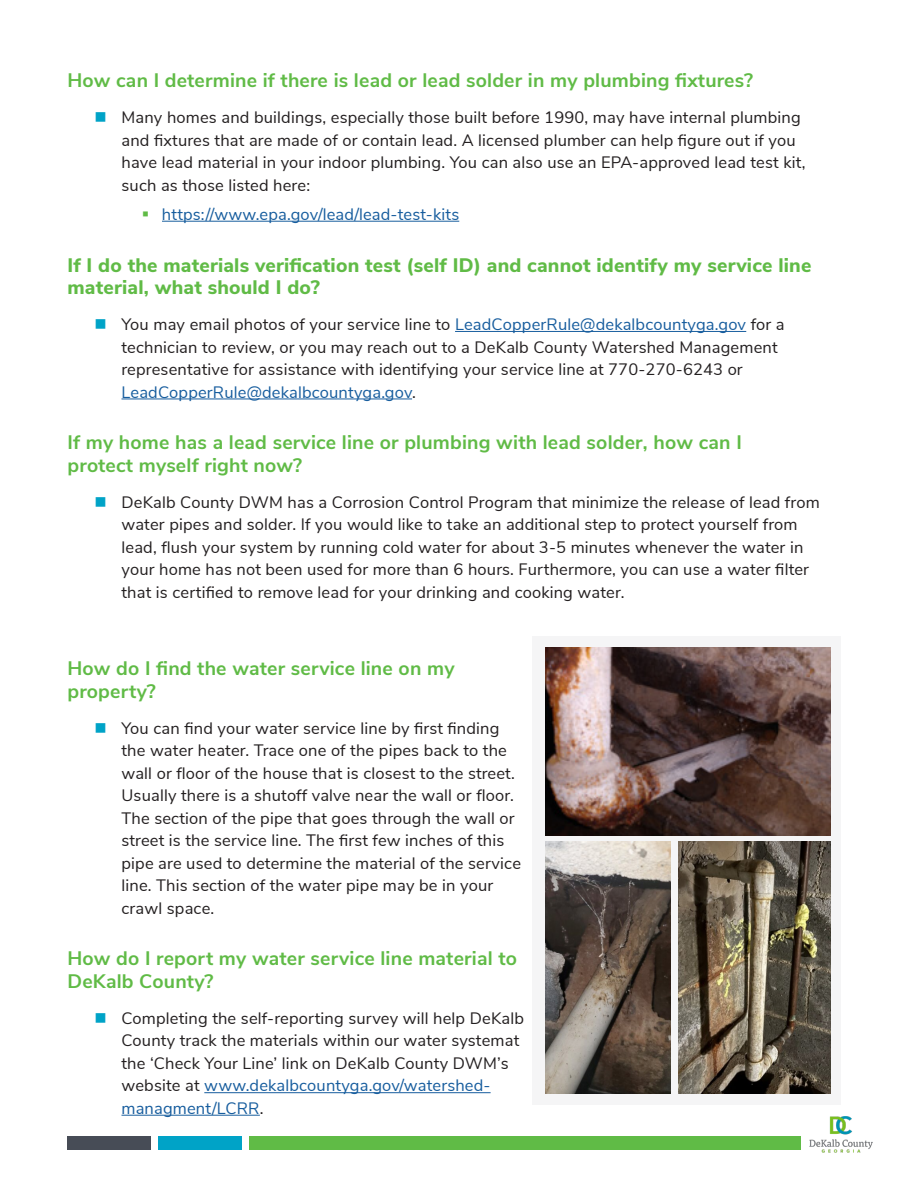
<style>
.page{position:relative;width:918px;height:1188px;background:#fff}
.page>*{position:absolute;margin:0;border:0;box-sizing:border-box;transform-origin:0 0}
.Question{font:700 19.5px/22.5px "Nunito Sans";letter-spacing:.01em;color:#60bb46}
.Question-2{font:800 19.5px/22.5px "Nunito Sans";letter-spacing:.01em;color:#60bb46}
.t1{font:16.5px/22.5px "Nunito Sans";letter-spacing:.01em;color:#231f20}
.t2{font:16.5px "Nunito Sans";letter-spacing:.01em;color:#175d9e}
.s1{color:#175d9e}
</style>
<div class="page">
<img style="left:809px;top:1116px;width:64px;height:37px">
<div style="left:249px;top:1136px;width:551px;height:14px;background:#60bb46"></div>
<div style="left:158px;top:1136px;width:84px;height:14px;background:#00a3c7"></div>
<div style="left:68px;top:1136px;width:83px;height:14px;background:#474c56"></div>
<div style="left:532px;top:636px;width:309px;height:469px;background:#f5f5f6"></div>
<hr style="left:162px;top:221px;width:297px;height:1px;background:#175d9e">
<hr style="left:455px;top:331px;width:291px;height:1px;background:#175d9e">
<hr style="left:122px;top:399px;width:290px;height:1px;background:#175d9e">
<hr style="left:204px;top:1092px;width:287px;height:1px;background:#175d9e">
<hr style="left:122px;top:1115px;width:138px;height:1px;background:#175d9e">
<img style="left:545px;top:647px;width:285px;height:188px">
<img style="left:545px;top:842px;width:126px;height:252px">
<img style="left:678px;top:842px;width:152px;height:252px">
<p class="Question" style="left:68px;top:68px;width:687px">How can I determine if there is lead or lead solder in my plumbing fixtures?</p>
<p class="t1" style="left:121px;top:105px;width:686px">Many homes and buildings, especially those built before 1990, may have internal plumbing and fixtures that are made of or contain lead. A licensed plumber can help figure out if you have lead material in your indoor plumbing. You can also use an EPA-approved lead test kit, such as those listed here:</p>
<p class="t2" style="left:162px;top:202px;width:299px">https://www.epa.gov/lead/lead-test-kits</p>
<p class="Question-2" style="left:68px;top:253px;width:745px">If I do the materials verification test (self ID) and cannot identify my service line material, what should I do?</p>
<p class="t1" style="left:121px;top:312px;width:665px">You may email photos of your service line to <span class="s1">LeadCopperRule@dekalbcountyga.gov</span> for a technician to review, or you may reach out to a DeKalb County Watershed Management representative for assistance with identifying your service line at 770-270-6243 or <span class="s1">LeadCopperRule@dekalbcountyga.gov</span>.</p>
<p class="Question" style="left:68px;top:430px;width:676px">If my home has a lead service line or plumbing with lead solder, how can I protect myself right now?</p>
<p class="t1" style="left:121px;top:490px;width:700px">DeKalb County DWM has a Corrosion Control Program that minimize the release of lead from water pipes and solder. If you would like to take an additional step to protect yourself from lead, flush your system by running cold water for about 3-5 minutes whenever the water in your home has not been used for more than 6 hours. Furthermore, you can use a water filter that is certified to remove lead for your drinking and cooking water. A licensed plumber can</p>
<p class="Question" style="left:68px;top:656px;width:389px">How do I find the water service line on my property?</p>
<p class="t1" style="left:121px;top:716px;width:401px">You can find your water service line by first finding the water heater. Trace one of the pipes back to the wall or floor of the house that is closest to the street.<br>Usually there is a shutoff valve near the wall or floor.<br>The section of the pipe that goes through the wall or street is the service line. The first few inches of this pipe are used to determine the material of the service line. This section of the water pipe may be in your crawl space.</p>
<p class="Question" style="left:68px;top:946px;width:451px">How do I report my water service line material to<br>DeKalb County?</p>
<p class="t1" style="left:121px;top:1006px;width:404px">Completing the self-reporting survey will help DeKalb County track the materials within our water systemat the ‘Check Your Line’ link on DeKalb County DWM’s website at <span class="s1">www.dekalbcountyga.gov/watershed&shy;managment/LCRR</span>.</p>
</div>
